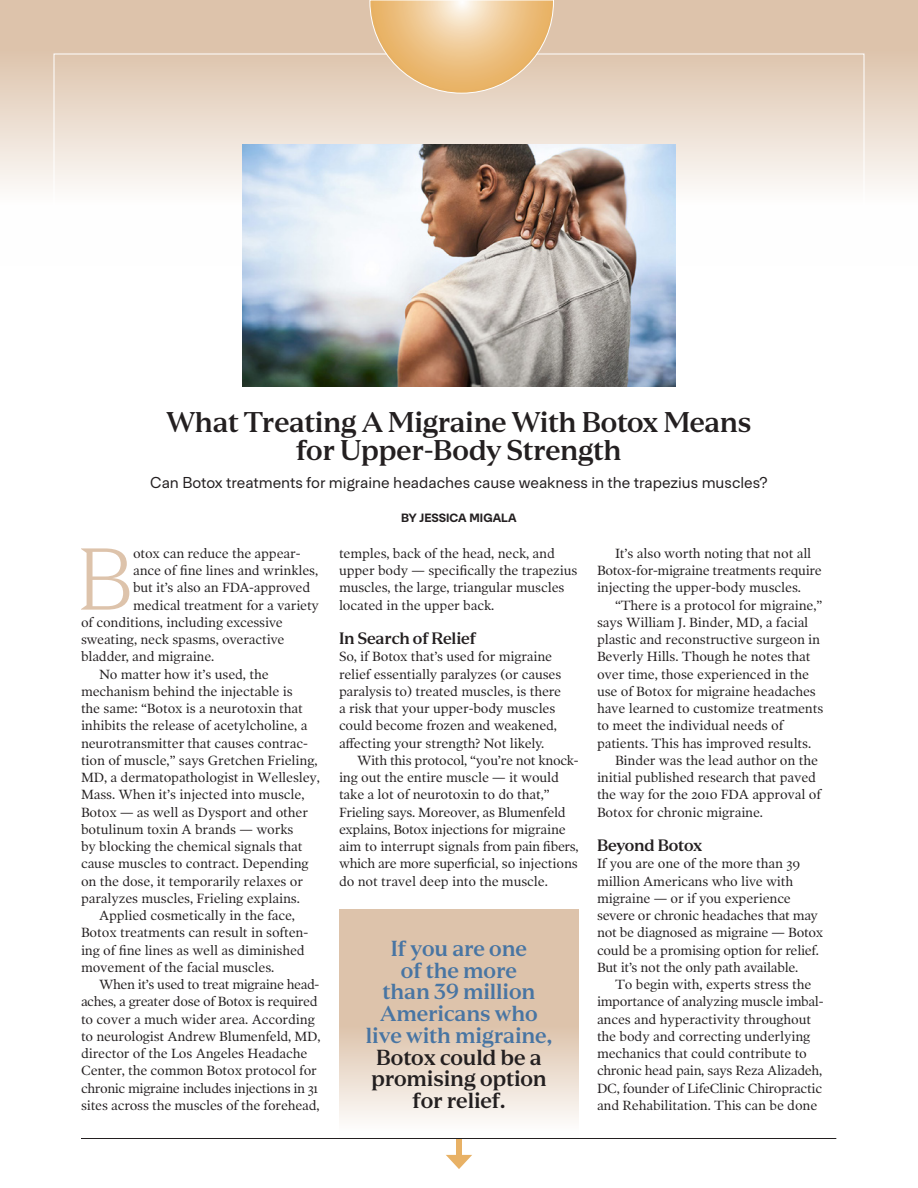
<style>
.page{position:relative;width:918px;height:1188px;background:#fff}
.page>*{position:absolute;margin:0;border:0;box-sizing:border-box;transform-origin:0 0}
.Body_Copy_Drop_Cap{font:300 87.45px "LT Serif";color:#ddc3ab}
.Headline{font:600 28.5px/27.8px "LT Serif";letter-spacing:-.01em;color:#231f20;text-align:center}
.Pull_Quote{font:600 21.75px/21.8px "LT Serif";letter-spacing:-.005em;color:#4875a3;text-align:center}
.Subhead{font:600 16.5px "LT Serif";letter-spacing:-.01em;color:#231f20}
.Deck{font:15.75px "LT Sans";color:#231f20}
.Body_Copy_Poynter_Indent{font:13.5px/17.2px "Poynter OS Text One";letter-spacing:-.01em;color:#231f20}
.Body_Copy_No_Indent{font:13.5px/17.2px "Poynter OS Text One";letter-spacing:-.01em;color:#231f20}
.Body_Copy_Drop_Cap-2{font:13.5px "Poynter OS Text One";letter-spacing:-.01em;color:#231f20}
.Byline{font:700 12px "LT Sans";color:#231f20}
.s1{color:#231f20}
</style>
<div class="page">
<div style="left:456px;top:1139px;width:6px;height:21px;background:#e8b165"></div>
<svg style="left:446px;top:1155px;width:26px;height:14px"></svg>
<hr style="left:81px;top:1138px;width:755px;height:1px;background:#231f20">
<div style="left:0;top:0;width:918px;height:266px;background:linear-gradient(to bottom,#d9bba0,#fff)"></div>
<svg style="left:369px;top:0;width:185px;height:94px;background:#ebc695"></svg>
<img style="left:243px;top:144px;width:432px;height:243px">
<svg style="left:339px;top:909px;width:240px;height:211px;background:#e3cebb"></svg>
<p class="Headline" style="left:166px;top:409px;width:587px">What Treating A Migraine With Botox Means for Upper-Body Strength</p>
<p class="Deck" style="left:150px;top:473px;width:619px">Can Botox treatments for migraine headaches cause weakness in the trapezius muscles?</p>
<p class="Byline" style="left:401px;top:510px;width:117px">BY JESSICA MIGALA</p>
<p class="Body_Copy_Drop_Cap" style="left:77px;top:530px;width:59px">B</p>
<p class="Body_Copy_Drop_Cap-2" style="left:133px;top:545px;width:168px">otox can reduce the appear-</p>
<p class="Body_Copy_Drop_Cap-2" style="left:133px;top:562px;width:187px">ance of fine lines and wrinkles,</p>
<p class="Body_Copy_Drop_Cap-2" style="left:133px;top:580px;width:179px">but it’s also an FDA-approved</p>
<p class="Body_Copy_Drop_Cap-2" style="left:133px;top:597px;width:187px">medical treatment for a variety</p>
<p class="Body_Copy_Drop_Cap-2" style="left:81px;top:614px;width:203px">of conditions, including excessive</p>
<p class="Body_Copy_Drop_Cap-2" style="left:81px;top:631px;width:205px">sweating, neck spasms, overactive</p>
<p class="Body_Copy_Drop_Cap-2" style="left:81px;top:649px;width:135px">bladder, and migraine.</p>
<p class="Body_Copy_Poynter_Indent" style="left:81px;top:665px;width:241px;text-indent:18px">No matter how it’s used, the mechanism behind the injectable is<br>the same: “Botox is a neurotoxin that inhibits the release of acetylcholine, a neurotransmitter that causes contrac&shy;tion of muscle,” says Gretchen Frieling, MD, a dermatopathologist in Wellesley, Mass. When it’s injected into muscle, Botox — as well as Dysport and other botulinum toxin A brands — works<br>by blocking the chemical signals that cause muscles to contract. Depending on the dose, it temporarily relaxes or paralyzes muscles, Frieling explains.</p>
<p class="Body_Copy_Poynter_Indent" style="left:81px;top:907px;width:229px;text-indent:18px">Applied cosmetically in the face, Botox treatments can result in soften&shy;ing of fine lines as well as diminished movement of the facial muscles.</p>
<p class="Body_Copy_Poynter_Indent" style="left:81px;top:976px;width:241px;text-indent:18px">When it’s used to treat migraine head&shy;aches, a greater dose of Botox is required to cover a much wider area. According to neurologist Andrew Blumenfeld, MD, director of the Los Angeles Headache Center, the common Botox protocol for chronic migraine includes injections in 31 sites across the muscles of the forehead,</p>
<p class="Body_Copy_Poynter_Indent" style="left:339px;top:545px;width:240px">temples, back of the head, neck, and upper body — specifically the trapezius muscles, the large, triangular muscles located in the upper back.</p>
<p class="Subhead" style="left:339px;top:629px;width:139px">In Search of Relief</p>
<p class="Body_Copy_No_Indent" style="left:339px;top:648px;width:224px">So, if Botox that’s used for migraine relief essentially paralyzes (or causes paralysis to) treated muscles, is there a risk that your upper-body muscles could become frozen and weakened, affecting your strength? Not likely.</p>
<p class="Body_Copy_Poynter_Indent" style="left:339px;top:752px;width:241px;text-indent:18px">With this protocol, “you’re not knock&shy;ing out the entire muscle — it would take a lot of neurotoxin to do that,” Frieling says. Moreover, as Blumenfeld explains, Botox injections for migraine aim to interrupt signals from pain fibers, which are more superficial, so injections do not travel deep into the muscle.</p>
<p class="Pull_Quote" style="left:366px;top:938px;width:188px">If you are one<br>of the more<br>than 39 million<br>Americans who live with migraine,<br><span class="s1">Botox could be a promising option for relief.</span></p>
<p class="Body_Copy_Poynter_Indent" style="left:597px;top:545px;width:226px;text-indent:18px">It’s also worth noting that not all<br>Botox-for-migraine treatments require injecting the upper-body muscles.</p>
<p class="Body_Copy_Poynter_Indent" style="left:597px;top:596px;width:228px;text-indent:18px">“There is a protocol for migraine,” says William J. Binder, MD, a facial plastic and reconstructive surgeon in Beverly Hills. Though he notes that over time, those experienced in the use of Botox for migraine headaches have learned to customize treatments to meet the individual needs of patients. This has improved results.</p>
<p class="Body_Copy_Poynter_Indent" style="left:597px;top:752px;width:226px;text-indent:18px">Binder was the lead author on the initial published research that paved the way for the 2010 FDA approval of Botox for chronic migraine.</p>
<p class="Subhead" style="left:597px;top:836px;width:107px">Beyond Botox</p>
<p class="Body_Copy_No_Indent" style="left:597px;top:855px;width:228px">If you are one of the more than 39 million Americans who live with migraine — or if you experience severe or chronic headaches that may not be diagnosed as migraine — Botox could be a promising option for relief.<br>But it’s not the only path available.</p>
<p class="Body_Copy_Poynter_Indent" style="left:597px;top:976px;width:228px;text-indent:18px">To begin with, experts stress the importance of analyzing muscle imbal&shy;ances and hyperactivity throughout the body and correcting underlying mechanics that could contribute to chronic head pain, says Reza Alizadeh, DC, founder of LifeClinic Chiropractic and Rehabilitation. This can be done</p>
</div>
